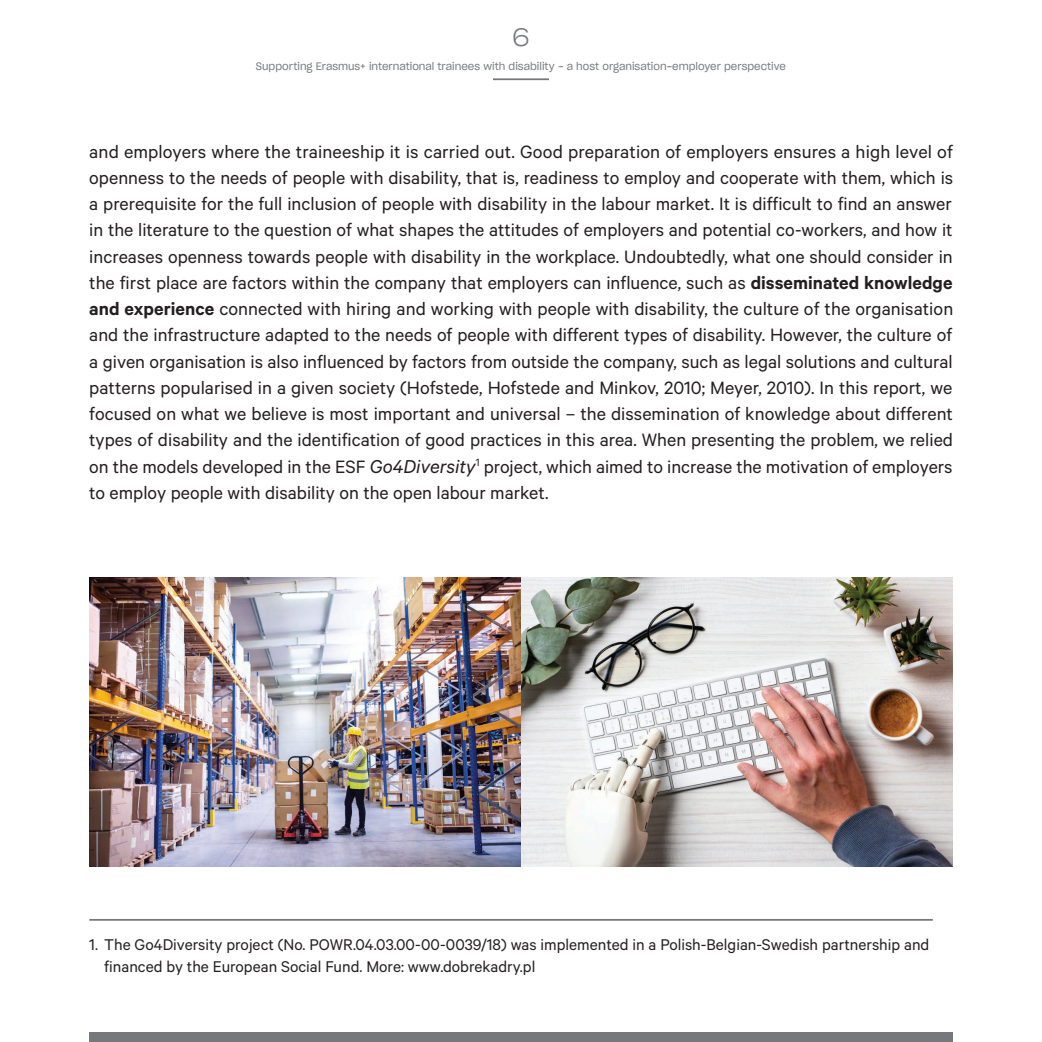
<style>
.page{position:relative;width:1042px;height:1042px;background:#fff}
.page>*{position:absolute;margin:0;border:0;box-sizing:border-box;transform-origin:0 0}
.t1{font:24.5px "Sharp Grotesk Light 21";color:#76787b}
.t2{font:20.12px/26.2px "Calibre";color:#231f20;text-align:justify}
.t3{font:17.5px/21px "Calibre";color:#231f20}
.t4{font:10.5px "Sharp Grotesk Book 19";color:#76787b}
.s1{font-weight:600}
.s2{font-style:italic;font-size:21px}
</style>
<div class="page">
<hr style="left:493px;top:78px;width:56px;height:2px;background:#76787b">
<div style="left:89px;top:1032px;width:863px;height:10px;background:#76787b"></div>
<hr style="left:89px;top:919px;width:844px;height:2px;background:#76787b">
<img style="left:89px;top:578px;width:863px;height:288px">
<p class="t1" style="left:512px;top:18px;width:19px">6</p>
<p class="t4" style="left:256px;top:58px;width:531px">Supporting Erasmus+ international trainees with disability - a host organisation-employer perspective</p>
<p class="t2" style="left:89px;top:137px;width:865px">and employers where the traineeship it is carried out. Good preparation of employers ensures a high level of openness to the needs of people with disability, that is, readiness to employ and cooperate with them, which is a prerequisite for the full inclusion of people with disability in the labour market. It is difficult to find an answer in the literature to the question of what shapes the attitudes of employers and potential co-workers, and how it increases openness towards people with disability in the workplace. Undoubtedly, what one should consider in the first place are factors within the company that employers can influence, such as <span class="s1">disseminated knowledge and experience</span> connected with hiring and working with people with disability, the culture of the organisation and the infrastructure adapted to the needs of people with different types of disability. However, the culture of a given organisation is also influenced by factors from outside the company, such as legal solutions and cultural patterns popularised in a given society (Hofstede, Hofstede and Minkov, 2010; Meyer, 2010). In this report, we focused on what we believe is most important and universal – the dissemination of knowledge about different types of disability and the identification of good practices in this area. When presenting the problem, we relied on the models developed in the ESF <span class="s2">Go4Diversity</span><sup>1</sup> project, which aimed to increase the motivation of employers to employ people with disability on the open labour market.</p>
<p class="t3" style="left:104px;top:934px;width:826px;text-indent:-15px">1. The Go4Diversity project (No. POWR.04.03.00-00-0039/18) was implemented in a Polish-Belgian-Swedish partnership and financed by the European Social Fund. More: www.dobrekadry.pl</p>
</div>
